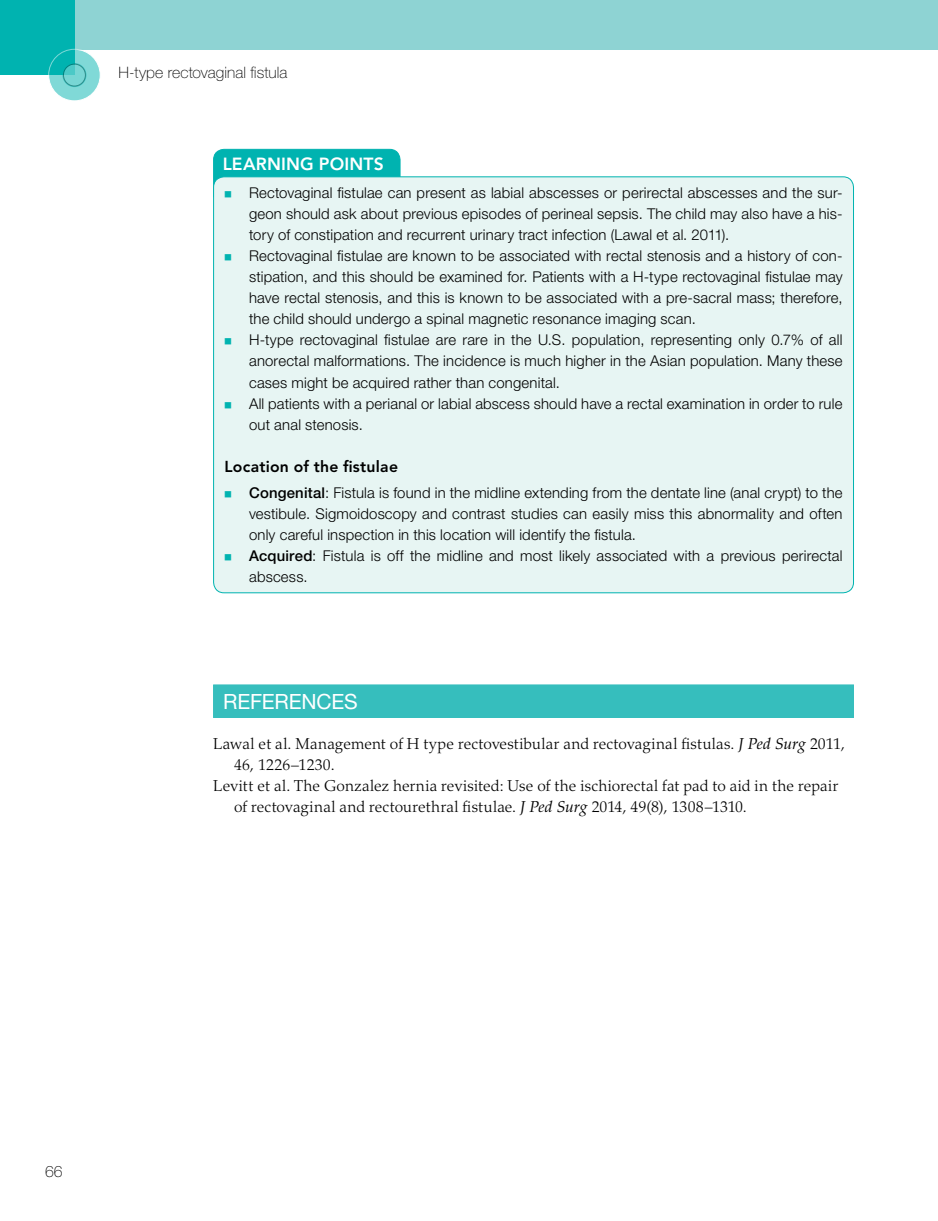
<style>
.page{position:relative;width:938px;height:1221px;background:#fff}
.page>*{position:absolute;margin:0;border:0;box-sizing:border-box;transform-origin:0 0}
.BH{font:21px "Helvetica Neue LT Std";letter-spacing:-.01em;color:#fff}
.YCT{font:800 17.5px "Avenir LT Std";letter-spacing:.01em;color:#fff}
.RFU{font:300 15.75px/21px "Palatino LT Std";letter-spacing:.01em;color:#000}
.t1{font:100 15.75px "Helvetica Neue LT Std";letter-spacing:.01em;color:#000}
.X2{font:800 15.75px "Avenir LT Std";letter-spacing:.015em;color:#000}
.t2{font:300 14.88px/21px "Helvetica Neue LT Std";letter-spacing:.01em;color:#000;text-align:justify}
.s1{font-family:"STIX General";font-weight:400;color:#00b3b0}
.s2{font-weight:500}
.s3{font-weight:400;font-style:italic}
</style>
<div class="page">
<div style="left:213px;top:684px;width:641px;height:34px;background:#36bebd"></div>
<svg style="left:213px;top:148px;width:188px;height:35px;background:#0bb6b3"></svg>
<div style="left:213px;top:177px;width:640px;height:415px;background:#e7f5f3;border-radius:10px"></div>
<div style="left:74px;top:0;width:864px;height:49px;background:#8ed3d3"></div>
<div style="left:0;top:0;width:74px;height:75px;background:#00b3b0"></div>
<svg style="left:49px;top:49px;width:51px;height:52px;fill:#80d9d7"></svg>
<div style="left:48px;top:49px;width:52px;height:52px;border:1px solid #fff;border-radius:50%"></div>
<svg style="left:63px;top:64px;width:22px;height:22px"></svg>
<div style="left:63px;top:64px;width:23px;height:22px;border:1px solid #000;border-radius:50%"></div>
<p class="t1" style="left:119px;top:63px;width:170px">H-type rectovaginal fistula</p>
<p class="YCT" style="left:223px;top:153px;width:162px">LEARNING POINTS</p>
<p class="t2" style="left:249px;top:182px;width:595px;text-indent:-24px"><span class="s1">▪</span> Rectovaginal fistulae can present as labial abscesses or perirectal abscesses and the sur&shy;geon should ask about previous episodes of perineal sepsis. The child may also have a his&shy;tory of constipation and recurrent urinary tract infection (Lawal et al. 2011).</p>
<p class="t2" style="left:249px;top:245px;width:595px;text-indent:-24px"><span class="s1">▪</span> Rectovaginal fistulae are known to be associated with rectal stenosis and a history of con&shy;stipation, and this should be examined for. Patients with a H-type rectovaginal fistulae may have rectal stenosis, and this is known to be associated with a pre-sacral mass; therefore, the child should undergo a spinal magnetic resonance imaging scan.</p>
<p class="t2" style="left:249px;top:329px;width:595px;text-indent:-24px"><span class="s1">▪</span> H-type rectovaginal fistulae are rare in the U.S. population, representing only 0.7% of all anorectal malformations. The incidence is much higher in the Asian population. Many these cases might be acquired rather than congenital.</p>
<p class="t2" style="left:249px;top:392px;width:595px;text-indent:-24px"><span class="s1">▪</span> All patients with a perianal or labial abscess should have a rectal examination in order to rule out anal stenosis.</p>
<p class="X2" style="left:224px;top:457px;width:175px">Location of the fistulae</p>
<p class="t2" style="left:249px;top:481px;width:595px;text-indent:-24px"><span class="s1">▪</span> <span class="s2">Congenital</span>: Fistula is found in the midline extending from the dentate line (anal crypt) to the vestibule. Sigmoidoscopy and contrast studies can easily miss this abnormality and often only careful inspection in this location will identify the fistula.</p>
<p class="t2" style="left:249px;top:544px;width:595px;text-indent:-24px"><span class="s1">▪</span> <span class="s2">Acquired</span>: Fistula is off the midline and most likely associated with a previous perirectal abscess.</p>
<p class="BH" style="left:223px;top:689px;width:136px">REFERENCES</p>
<p class="RFU" style="left:234px;top:733px;width:612px;text-indent:-21px">Lawal et al. Management of H type rectovestibular and rectovaginal fistulas. <span class="s3">J Ped Surg</span> 2011,<br>46, 1226–1230.</p>
<p class="RFU" style="left:234px;top:775px;width:605px;text-indent:-21px">Levitt et al. The Gonzalez hernia revisited: Use of the ischiorectal fat pad to aid in the repair of rectovaginal and rectourethral fistulae. <span class="s3">J Ped Surg</span> 2014, 49(8), 1308–1310.</p>
<p class="t1" style="left:45px;top:1161px;width:19px">66</p>
</div>
